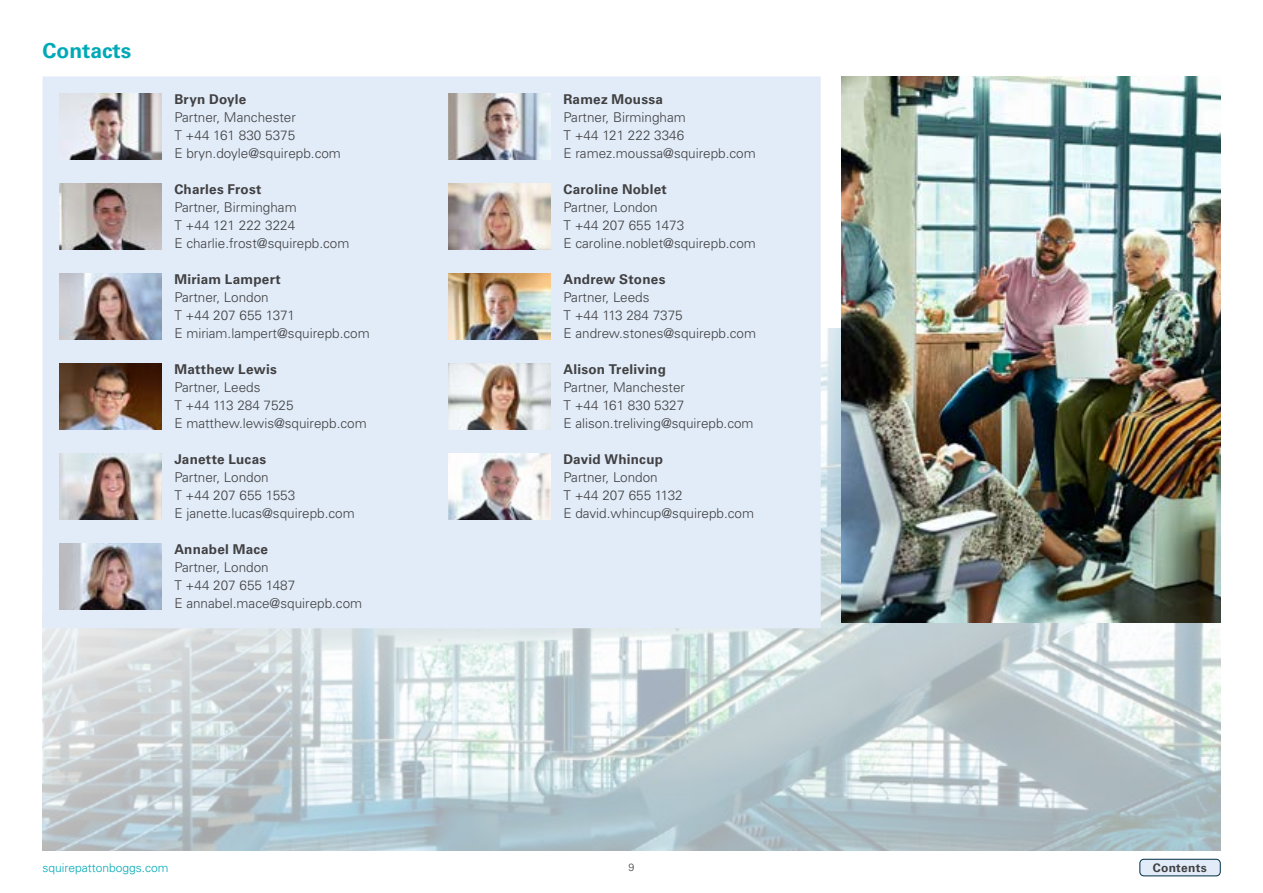
<style>
.page{position:relative;width:1263px;height:893px;background:#fff}
.page>*{position:absolute;margin:0;border:0;box-sizing:border-box;transform-origin:0 0}
.t1{font:700 21px "Univers LTCYR 65";color:#00a9b7}
.t2{font:300 13.5px/18px "Univers LTCYR 45";color:#414042}
.t3{font:700 13.5px "Univers LTCYR 65";letter-spacing:.015em;color:#414042}
.t4{font:300 12px "Univers LTCYR 45";color:#00a9b7}
.t5{font:700 12px "Univers LTCYR 65";letter-spacing:.025em;color:#414042}
.t6{font:300 10.5px "Univers LTCYR 45";color:#414042}
</style>
<div class="page">
<div style="left:1140px;top:859px;width:80px;height:17px;background:#e1ecf8;border-radius:4px"></div>
<div style="left:1140px;top:859px;width:80px;height:17px;border:1px solid #002e46;border-radius:4px"></div>
<img style="left:43px;top:328px;width:1177px;height:522px">
<div style="left:43px;top:76px;width:778px;height:552px;background:#e1ecf8"></div>
<img style="left:60px;top:93px;width:102px;height:66px">
<img style="left:60px;top:183px;width:102px;height:66px">
<img style="left:60px;top:273px;width:102px;height:66px">
<img style="left:60px;top:363px;width:102px;height:66px">
<img style="left:60px;top:453px;width:102px;height:66px">
<img style="left:60px;top:543px;width:102px;height:66px">
<img style="left:449px;top:93px;width:102px;height:66px">
<img style="left:449px;top:183px;width:102px;height:66px">
<img style="left:449px;top:273px;width:102px;height:66px">
<img style="left:449px;top:363px;width:102px;height:66px">
<img style="left:449px;top:453px;width:102px;height:66px">
<img style="left:842px;top:77px;width:378px;height:546px">
<h1 class="t1" style="left:43px;top:36px;width:90px">Contacts</h1>
<p class="t3" style="left:174px;top:90px;width:74px">Bryn Doyle</p>
<p class="t2" style="left:174px;top:108px;width:168px">Partner, Manchester<br>T +44 161 830 5375<br>E bryn.doyle@squirepb.com</p>
<p class="t3" style="left:174px;top:180px;width:89px">Charles Frost</p>
<p class="t2" style="left:174px;top:198px;width:177px">Partner, Birmingham<br>T +44 121 222 3224<br>E charlie.frost@squirepb.com</p>
<p class="t3" style="left:174px;top:270px;width:108px">Miriam Lampert</p>
<p class="t2" style="left:174px;top:288px;width:197px">Partner, London<br>T +44 207 655 1371<br>E miriam.lampert@squirepb.com</p>
<p class="t3" style="left:174px;top:360px;width:104px">Matthew Lewis</p>
<p class="t2" style="left:174px;top:378px;width:194px">Partner, Leeds<br>T +44 113 284 7525<br>E matthew.lewis@squirepb.com</p>
<p class="t3" style="left:174px;top:450px;width:93px">Janette Lucas</p>
<p class="t2" style="left:174px;top:468px;width:182px">Partner, London<br>T +44 207 655 1553<br>E janette.lucas@squirepb.com</p>
<p class="t3" style="left:174px;top:540px;width:95px">Annabel Mace</p>
<p class="t2" style="left:174px;top:558px;width:189px">Partner, London<br>T +44 207 655 1487<br>E annabel.mace@squirepb.com</p>
<p class="t3" style="left:563px;top:90px;width:101px">Ramez Moussa</p>
<p class="t2" style="left:563px;top:108px;width:194px">Partner, Birmingham<br>T +44 121 222 3346<br>E ramez.moussa@squirepb.com</p>
<p class="t3" style="left:563px;top:180px;width:105px">Caroline Noblet</p>
<p class="t2" style="left:563px;top:198px;width:194px">Partner, London<br>T +44 207 655 1473<br>E caroline.noblet@squirepb.com</p>
<p class="t3" style="left:563px;top:270px;width:103px">Andrew Stones</p>
<p class="t2" style="left:563px;top:288px;width:194px">Partner, Leeds<br>T +44 113 284 7375<br>E andrew.stones@squirepb.com</p>
<p class="t3" style="left:563px;top:360px;width:104px">Alison Treliving</p>
<p class="t2" style="left:563px;top:378px;width:192px">Partner, Manchester<br>T +44 161 830 5327<br>E alison.treliving@squirepb.com</p>
<p class="t3" style="left:563px;top:450px;width:101px">David Whincup</p>
<p class="t2" style="left:563px;top:468px;width:192px">Partner, London<br>T +44 207 655 1132<br>E david.whincup@squirepb.com</p>
<p class="t4" style="left:43px;top:860px;width:128px">squirepattonboggs.com</p>
<p class="t6" style="left:628px;top:860px;width:7px">9</p>
<p class="t5" style="left:1153px;top:859px;width:55px">Contents</p>
</div>
